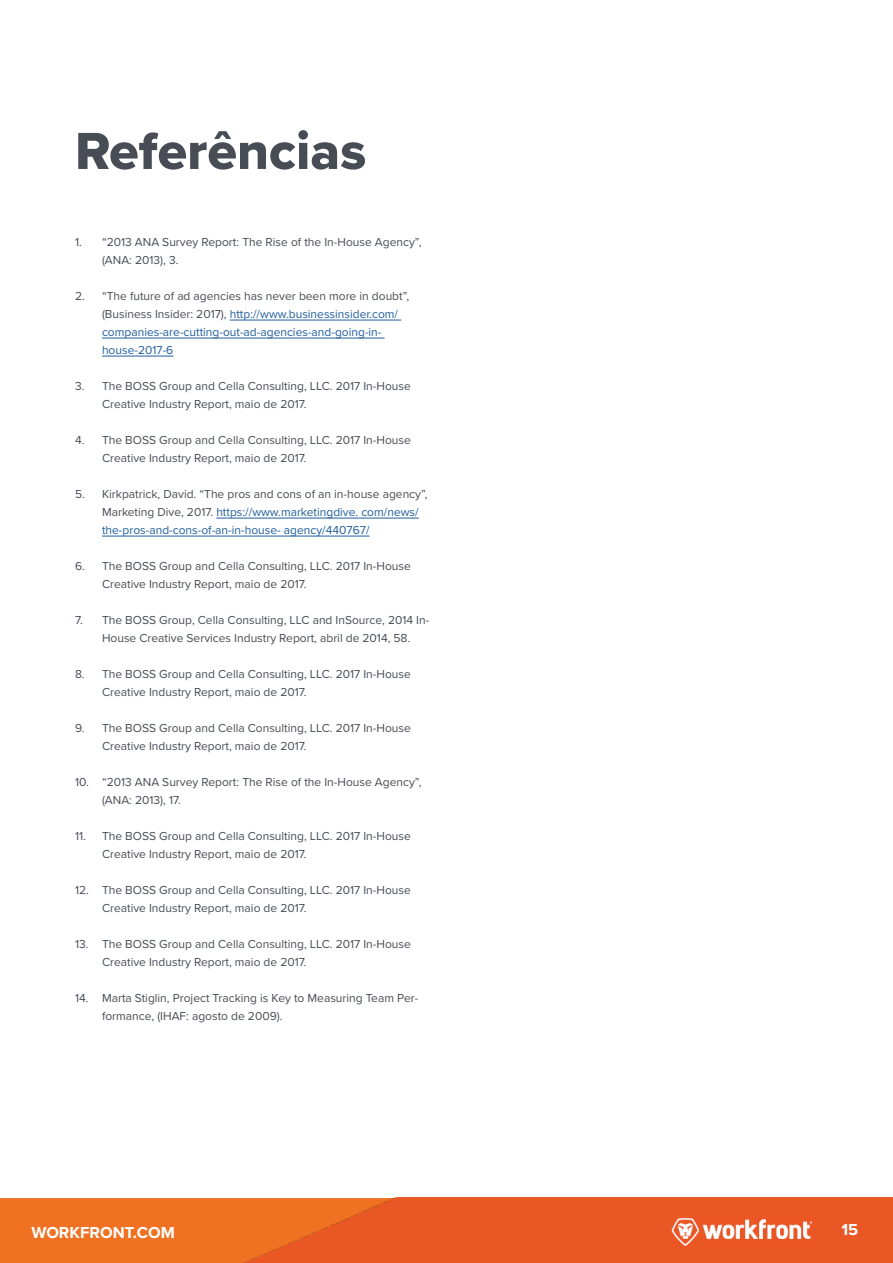
<style>
.page{position:relative;width:893px;height:1263px;background:#fff}
.page>*{position:absolute;margin:0;border:0;box-sizing:border-box;transform-origin:0 0}
.t1{font:54px "Proxima Nova Extrabld";color:#474c55}
.t2{font:700 16.5px "Proxima Nova";color:#fff}
.t3{font:12px "Proxima Nova";color:#474c55}
.t4{font:12px/18px "Proxima Nova";color:#205e9e}
.s1{color:#474c55}
</style>
<div class="page">
<hr style="left:230px;top:320px;width:171px;height:1px;background:#205e9e">
<hr style="left:102px;top:338px;width:283px;height:1px;background:#205e9e">
<hr style="left:102px;top:356px;width:71px;height:1px;background:#205e9e">
<hr style="left:216px;top:518px;width:203px;height:1px;background:#205e9e">
<hr style="left:102px;top:536px;width:268px;height:1px;background:#205e9e">
<div style="left:0;top:1198px;width:218px;height:65px;background:#f07122"></div>
<img style="left:218px;top:1197px;width:675px;height:66px">
<img style="left:664px;top:1213px;width:159px;height:32px">
<p class="t1" style="left:75px;top:111px;width:293px">Referências</p>
<p class="t3" style="left:75px;top:233px;width:8px">1.</p>
<p class="t3" style="left:75px;top:287px;width:11px">2.</p>
<p class="t3" style="left:75px;top:377px;width:11px">3.</p>
<p class="t3" style="left:75px;top:431px;width:11px">4.</p>
<p class="t3" style="left:75px;top:485px;width:11px">5.</p>
<p class="t3" style="left:75px;top:557px;width:11px">6.</p>
<p class="t3" style="left:75px;top:611px;width:9px">7.</p>
<p class="t3" style="left:75px;top:665px;width:11px">8.</p>
<p class="t3" style="left:75px;top:719px;width:11px">9.</p>
<p class="t3" style="left:75px;top:773px;width:15px">10.</p>
<p class="t3" style="left:75px;top:827px;width:12px">11.</p>
<p class="t3" style="left:75px;top:881px;width:15px">12.</p>
<p class="t3" style="left:75px;top:935px;width:15px">13.</p>
<p class="t3" style="left:75px;top:989px;width:15px">14.</p>
<p class="t3" style="left:102px;top:233px;width:321px">“2013 ANA Survey Report: The Rise of the In-House Agency ,“</p>
<p class="t3" style="left:102px;top:251px;width:78px">(ANA: 2013 ,( 3.</p>
<p class="t3" style="left:102px;top:287px;width:309px">“The future of ad agencies has never been more in doubt ,“</p>
<p class="t4" style="left:102px;top:305px;width:298px"><span class="s1">(Business Insider: 2017 ,)</span> http://www.businessinsider.com/</p>
<p class="t4" style="left:102px;top:341px;width:73px">house-2017-6</p>
<p class="t4" style="left:102px;top:323px;width:281px">companies-are-cutting-out-ad-agencies-and-going i n- -</p>
<p class="t3" style="left:102px;top:377px;width:310px">The BOSS Group and Cella Consulting, LLC. 2017 In-House</p>
<p class="t3" style="left:102px;top:395px;width:206px">Creative Industry Report, maio de 2017.</p>
<p class="t3" style="left:102px;top:431px;width:310px">The BOSS Group and Cella Consulting, LLC. 2017 In-House</p>
<p class="t3" style="left:102px;top:449px;width:206px">Creative Industry Report, maio de 2017.</p>
<p class="t3" style="left:102px;top:485px;width:327px">Kirkpatrick, David “. The pros and cons of an in-house agency ,“</p>
<p class="t4" style="left:102px;top:503px;width:318px"><span class="s1">Marketing Dive, 2017.</span> https://www.marketingdive. com/news/ the-pros-and-cons-of-an i n- -house- agency/440767/</p>
<p class="t3" style="left:102px;top:557px;width:310px">The BOSS Group and Cella Consulting, LLC. 2017 In-House</p>
<p class="t3" style="left:102px;top:575px;width:206px">Creative Industry Report, maio de 2017.</p>
<p class="t3" style="left:102px;top:611px;width:329px">The BOSS Group, Cella Consulting, LLC and InSource, 2014 In-</p>
<p class="t3" style="left:102px;top:629px;width:310px">House Creative Services Industry Report, abril de 2014, 58.</p>
<p class="t3" style="left:102px;top:665px;width:310px">The BOSS Group and Cella Consulting, LLC. 2017 In-House</p>
<p class="t3" style="left:102px;top:683px;width:206px">Creative Industry Report, maio de 2017.</p>
<p class="t3" style="left:102px;top:719px;width:310px">The BOSS Group and Cella Consulting, LLC. 2017 In-House</p>
<p class="t3" style="left:102px;top:737px;width:206px">Creative Industry Report, maio de 2017.</p>
<p class="t3" style="left:102px;top:773px;width:321px">“2013 ANA Survey Report: The Rise of the In-House Agency ,“</p>
<p class="t3" style="left:102px;top:791px;width:80px">(ANA: 2013 ,( 17.</p>
<p class="t3" style="left:102px;top:827px;width:310px">The BOSS Group and Cella Consulting, LLC. 2017 In-House</p>
<p class="t3" style="left:102px;top:845px;width:206px">Creative Industry Report, maio de 2017.</p>
<p class="t3" style="left:102px;top:881px;width:310px">The BOSS Group and Cella Consulting, LLC. 2017 In-House</p>
<p class="t3" style="left:102px;top:899px;width:206px">Creative Industry Report, maio de 2017.</p>
<p class="t3" style="left:102px;top:935px;width:310px">The BOSS Group and Cella Consulting, LLC. 2017 In-House</p>
<p class="t3" style="left:102px;top:953px;width:206px">Creative Industry Report, maio de 2017.</p>
<p class="t3" style="left:102px;top:989px;width:318px">Marta Stiglin, Project Tracking is Key to Measuring Team Per-</p>
<p class="t3" style="left:102px;top:1007px;width:182px">formance (, IHAF: agosto de 2009 .(</p>
<p class="t2" style="left:32px;top:1220px;width:145px">WORKFRONT.COM</p>
<p class="t2" style="left:841px;top:1217px;width:18px">15</p>
</div>
